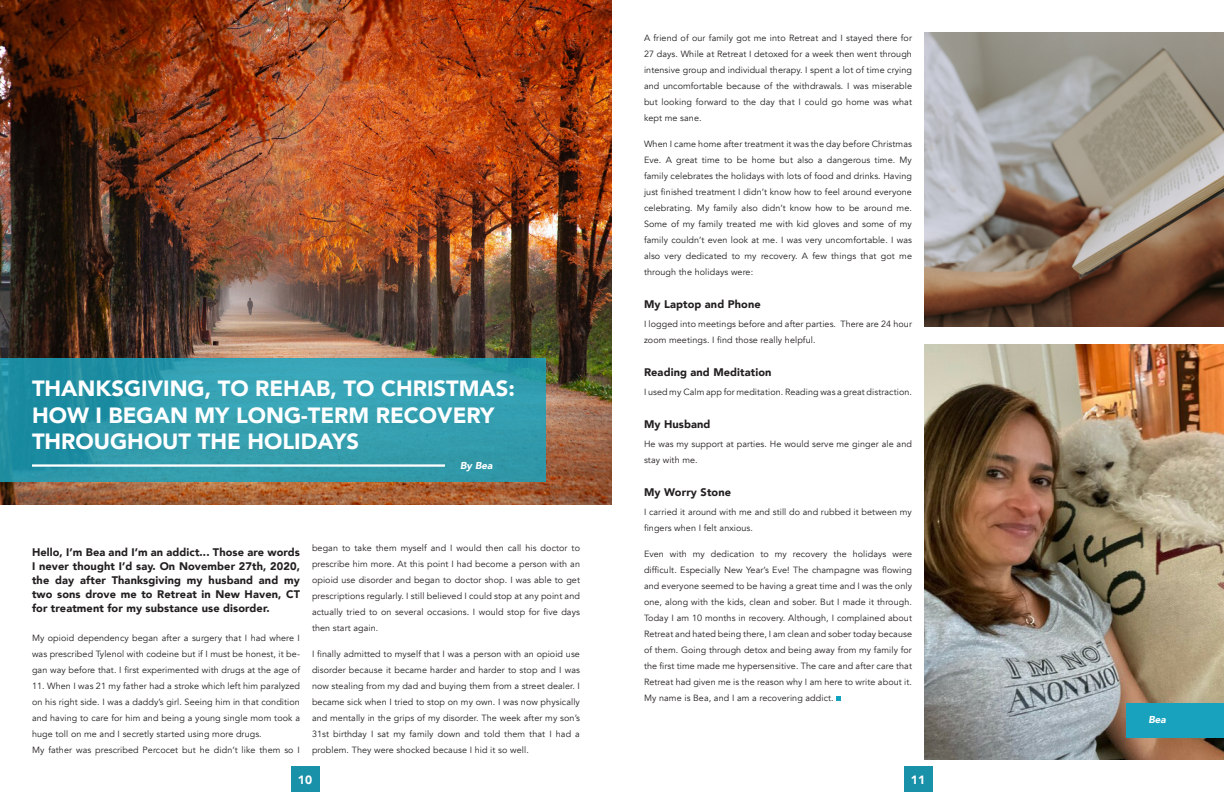
<style>
.page{position:relative;width:1224px;height:792px;background:#fff}
.page>*{position:absolute;margin:0;border:0;box-sizing:border-box;transform-origin:0 0}
.t1{font:900 22px/26.4px "Avenir";color:#fff}
.Numbers{font:900 12px "Avenir";color:#fff}
.Copy_-_Subhead{font:900 11px/14px "Avenir";letter-spacing:.01em;color:#231f20;text-align:justify}
.By_Author{font:italic 900 10px "Avenir";color:#fff}
.Copy{font:9px/16px "Avenir";letter-spacing:.01em;color:#231f20;text-align:justify}
.Subhead{font:9px/16px "Avenir";letter-spacing:.01em;color:#231f20;text-align:justify}
</style>
<div class="page">
<div style="left:292px;top:766px;width:28px;height:26px;background:#1991a9"></div>
<img style="left:0;top:0;width:612px;height:505px">
<img style="left:924px;top:345px;width:300px;height:415px">
<img style="left:924px;top:32px;width:300px;height:294px">
<div style="left:1127px;top:703px;width:97px;height:35px;background:#19a2bd"></div>
<svg style="left:0;top:359px;width:546px;height:123px;background:#2f9bac"></svg>
<hr style="left:32px;top:464px;width:413px;height:3px;background:#fff">
<svg style="left:836px;top:696px;width:4px;height:5px"></svg>
<div style="left:904px;top:766px;width:28px;height:26px;background:#1991a9"></div>
<p class="t1" style="left:32px;top:375px;width:485px">THANKSGIVING, TO REHAB, TO CHRISTMAS:</p>
<p class="t1" style="left:32px;top:401px;width:464px">HOW I BEGAN MY LONG-TERM RECOVERY<br>THROUGHOUT THE HOLIDAYS</p>
<p class="By_Author" style="left:460px;top:457px;width:34px">By Bea</p>
<p class="Copy_-_Subhead" style="left:32px;top:545px;width:270px">Hello, I’m Bea and I’m an addict... Those are words I never thought I’d say. On November 27th, 2020, the day after Thanksgiving my husband and my two sons drove me to Retreat in New Haven, CT for treatment for my substance use disorder.</p>
<p class="Subhead" style="left:32px;top:630px;width:270px">My opioid dependency began after a surgery that I had where I was prescribed Tylenol with codeine but if I must be honest, it be&shy;gan way before that. I first experimented with drugs at the age of</p>
<p class="Subhead" style="left:32px;top:678px;width:270px">11. When I was 21 my father had a stroke which left him paralyzed on his right side. I was a daddy’s girl. Seeing him in that condition and having to care for him and being a young single mom took a huge toll on me and I secretly started using more drugs.</p>
<p class="Copy" style="left:32px;top:742px;width:269px">My father was prescribed Percocet but he didn’t like them so I</p>
<p class="Copy" style="left:312px;top:540px;width:270px">began to take them myself and I would then call his doctor to prescribe him more. At this point I had become a person with an opioid use disorder and began to doctor shop. I was able to get prescriptions regularly. I still believed I could stop at any point and actually tried to on several occasions. I would stop for five days then start again.</p>
<p class="Copy" style="left:312px;top:646px;width:270px">I finally admitted to myself that I was a person with an opioid use disorder because it became harder and harder to stop and I was now stealing from my dad and buying them from a street dealer. I became sick when I tried to stop on my own. I was now physically and mentally in the grips of my disorder. The week after my son’s 31st birthday I sat my family down and told them that I had a problem. They were shocked because I hid it so well.</p>
<p class="Copy" style="left:644px;top:30px;width:270px">A friend of our family got me into Retreat and I stayed there for 27 days. While at Retreat I detoxed for a week then went through intensive group and individual therapy. I spent a lot of time crying and uncomfortable because of the withdrawals. I was miserable but looking forward to the day that I could go home was what kept me sane.</p>
<p class="Copy" style="left:644px;top:136px;width:270px">When I came home after treatment it was the day before Christmas Eve. A great time to be home but also a dangerous time. My family celebrates the holidays with lots of food and drinks. Having just finished treatment I didn’t know how to feel around everyone celebrating. My family also didn’t know how to be around me.<br>Some of my family treated me with kid gloves and some of my family couldn’t even look at me. I was very uncomfortable. I was also very dedicated to my recovery. A few things that got me through the holidays were:</p>
<p class="Copy_-_Subhead" style="left:644px;top:297px;width:118px">My Laptop and Phone</p>
<p class="Copy" style="left:644px;top:316px;width:270px">I logged into meetings before and after parties. There are 24 hour zoom meetings. I find those really helpful.</p>
<p class="Copy_-_Subhead" style="left:644px;top:365px;width:129px">Reading and Meditation</p>
<p class="Copy" style="left:644px;top:384px;width:270px">I used my Calm app for meditation. Reading was a great distraction.</p>
<p class="Copy_-_Subhead" style="left:644px;top:417px;width:68px">My Husband</p>
<p class="Copy" style="left:644px;top:436px;width:269px">He was my support at parties. He would serve me ginger ale and stay with me.</p>
<p class="Copy_-_Subhead" style="left:644px;top:485px;width:89px">My Worry Stone</p>
<p class="Copy" style="left:644px;top:504px;width:269px">I carried it around with me and still do and rubbed it between my fingers when I felt anxious.</p>
<p class="Copy" style="left:644px;top:546px;width:270px">Even with my dedication to my recovery the holidays were difficult. Especially New Year’s Eve! The champagne was flowing and everyone seemed to be having a great time and I was the only one, along with the kids, clean and sober. But I made it through.<br>Today I am 10 months in recovery. Although, I complained about Retreat and hated being there, I am clean and sober today because of them. Going through detox and being away from my family for the first time made me hypersensitive. The care and after care that Retreat had given me is the reason why I am here to write about it.<br>My name is Bea, and I am a recovering addict.</p>
<p class="Numbers" style="left:298px;top:770px;width:16px">10</p>
<p class="Numbers" style="left:911px;top:770px;width:16px">11</p>
<p class="By_Author" style="left:1148px;top:711px;width:19px">Bea</p>
</div>
